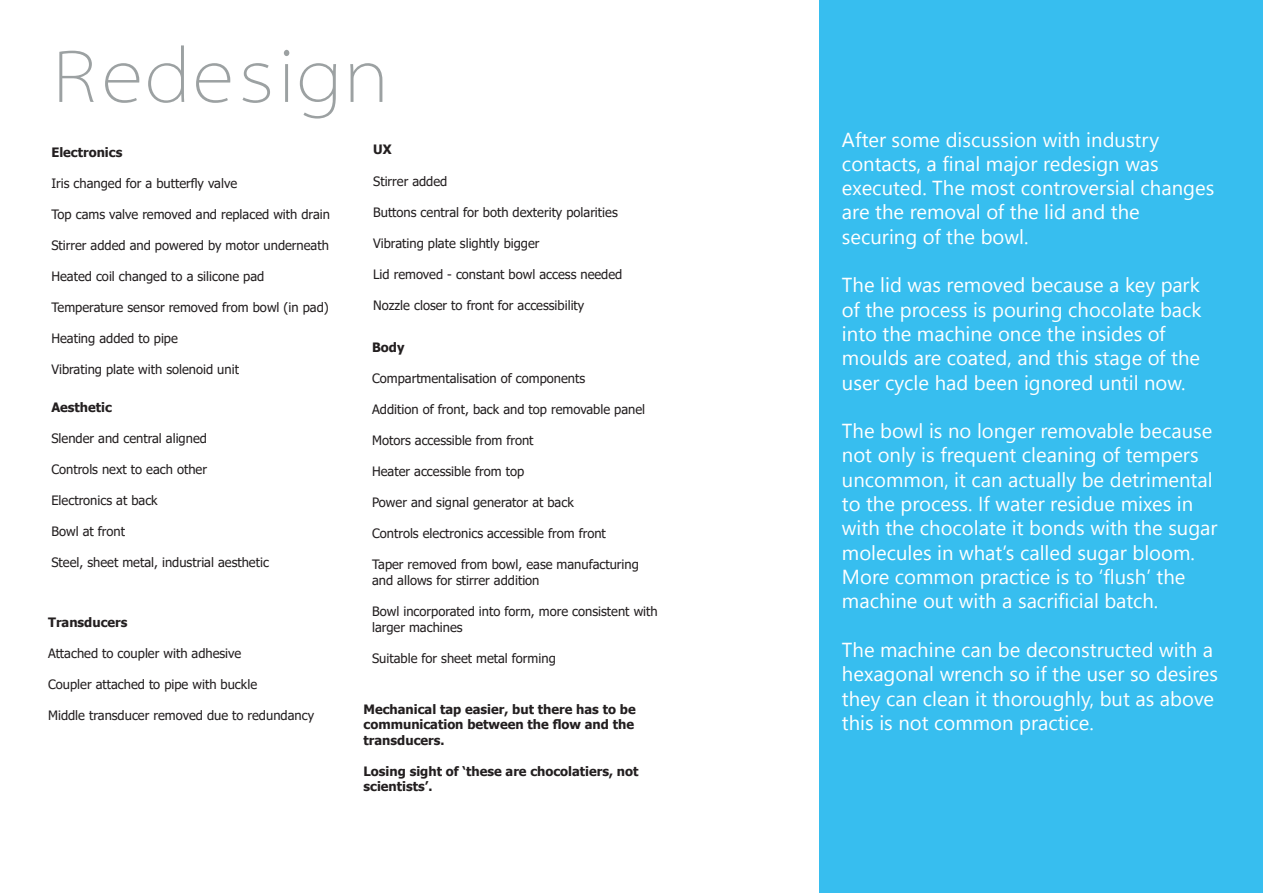
<style>
.page{position:relative;width:1263px;height:893px;background:#fff}
.page>*{position:absolute;margin:0;border:0;box-sizing:border-box;transform-origin:0 0}
.t1{font:71.7px "Myriad CAD";letter-spacing:-.01em;color:#9ca1a2}
.t2{font:20.25px "Segoe UI Symbol";color:#fff}
.t3{font:12.9px/15.5px "Tahoma";color:#231f20}
.t4{font:700 12.9px/15.5px "Tahoma";color:#231f20}
</style>
<div class="page">
<div style="left:820px;top:0;width:443px;height:893px;background:#37beef"></div>
<p class="t1" style="left:48px;top:35px;width:343px">Redesign</p>
<p class="t4" style="left:51px;top:145px;width:72px">Electronics</p>
<p class="t3" style="left:51px;top:176px;width:187px">Iris changed for a butterfly valve</p>
<p class="t3" style="left:51px;top:207px;width:280px">Top cams valve removed and replaced with drain</p>
<p class="t3" style="left:51px;top:238px;width:279px">Stirrer added and powered by motor underneath</p>
<p class="t3" style="left:51px;top:269px;width:214px">Heated coil changed to a silicone pad</p>
<p class="t3" style="left:51px;top:300px;width:279px">Temperature sensor removed from bowl (in pad)</p>
<p class="t3" style="left:51px;top:331px;width:128px">Heating added to pipe</p>
<p class="t3" style="left:51px;top:362px;width:189px">Vibrating plate with solenoid unit</p>
<p class="t4" style="left:51px;top:400px;width:62px">Aesthetic</p>
<p class="t3" style="left:51px;top:431px;width:157px">Slender and central aligned</p>
<p class="t3" style="left:51px;top:462px;width:157px">Controls next to each other</p>
<p class="t3" style="left:51px;top:493px;width:108px">Electronics at back</p>
<p class="t3" style="left:51px;top:524px;width:75px">Bowl at front</p>
<p class="t3" style="left:51px;top:555px;width:219px">Steel, sheet metal, industrial aesthetic</p>
<p class="t4" style="left:48px;top:615px;width:81px">Transducers</p>
<p class="t3" style="left:48px;top:646px;width:195px">Attached to coupler with adhesive</p>
<p class="t3" style="left:48px;top:677px;width:211px">Coupler attached to pipe with buckle</p>
<p class="t3" style="left:48px;top:708px;width:267px">Middle transducer removed due to redundancy</p>
<p class="t4" style="left:373px;top:143px;width:20px">UX</p>
<p class="t3" style="left:373px;top:174px;width:76px">Stirrer added</p>
<p class="t3" style="left:373px;top:205px;width:246px">Buttons central for both dexterity polarities</p>
<p class="t3" style="left:373px;top:236px;width:168px">Vibrating plate slightly bigger</p>
<p class="t3" style="left:373px;top:267px;width:251px">Lid removed - constant bowl access needed</p>
<p class="t3" style="left:373px;top:298px;width:213px">Nozzle closer to front for accessibility</p>
<p class="t4" style="left:372px;top:340px;width:34px">Body</p>
<p class="t3" style="left:372px;top:372px;width:215px">Compartmentalisation of components</p>
<p class="t3" style="left:372px;top:403px;width:275px">Addition of front, back and top removable panel</p>
<p class="t3" style="left:372px;top:434px;width:163px">Motors accessible from front</p>
<p class="t3" style="left:372px;top:465px;width:154px">Heater accessible from top</p>
<p class="t3" style="left:372px;top:496px;width:203px">Power and signal generator at back</p>
<p class="t3" style="left:372px;top:527px;width:235px">Controls electronics accessible from front</p>
<p class="t3" style="left:372px;top:558px;width:268px">Taper removed from bowl, ease manufacturing and allows for stirrer addition</p>
<p class="t3" style="left:372px;top:604px;width:287px">Bowl incorporated into form, more consistent with larger machines</p>
<p class="t3" style="left:372px;top:651px;width:185px">Suitable for sheet metal forming</p>
<p class="t4" style="left:364px;top:702px;width:274px">Mechanical tap easier, but there has to be communication between the flow and the transducers.</p>
<p class="t4" style="left:364px;top:764px;width:277px">Losing sight of ‘these are chocolatiers, not scientists’.</p>
<p class="t2" style="left:862px;top:128px;width:52px">▼ ▲□</p>
<p class="t2" style="left:962px;top:128px;width:180px">▲ ◆▲▲ □■ ▼ ■ ◆▲▼</p>
<p class="t2" style="left:851px;top:152px;width:67px">□■▼ ▼▲</p>
<p class="t2" style="left:988px;top:176px;width:149px">□▲▼ □■▼ □❖ ▲ ●</p>
<p class="t2" style="left:944px;top:201px;width:74px">□❖ ● □ ▼</p>
<p class="t2" style="left:1044px;top:201px;width:75px">● ■ ▼</p>
<p class="t2" style="left:842px;top:225px;width:113px">▲ ◆■ □ ▼</p>
<p class="t2" style="left:918px;top:298px;width:134px">□ ▲▲ ▲ □◆ ■</p>
<p class="t2" style="left:1089px;top:298px;width:57px">□□●▼</p>
<p class="t2" style="left:847px;top:322px;width:44px">■▼□ ▼</p>
<p class="t2" style="left:970px;top:322px;width:52px">■ □■</p>
<p class="t2" style="left:1047px;top:322px;width:61px">▼ ■▲</p>
<p class="t2" style="left:859px;top:346px;width:50px">□◆● ▲</p>
<p class="t2" style="left:1028px;top:346px;width:83px">■ ▼ ▲ ▲▼</p>
<p class="t2" style="left:914px;top:371px;width:6px">●</p>
<p class="t2" style="left:1007px;top:371px;width:59px">■ ■□</p>
<p class="t2" style="left:1099px;top:371px;width:70px">◆■▼ ● ■□</p>
<p class="t2" style="left:892px;top:419px;width:115px">□ ● ▲ ■□ ●□■</p>
<p class="t2" style="left:1075px;top:419px;width:50px">□❖ ●</p>
<p class="t2" style="left:842px;top:444px;width:94px">■□▼ □■● ▲</p>
<p class="t2" style="left:964px;top:444px;width:170px">❑◆ ■▼ ● ■■ □ ▼</p>
<p class="t2" style="left:842px;top:468px;width:46px">◆■ □</p>
<p class="t2" style="left:921px;top:468px;width:147px">□■ ▼ ■ ▼◆ ●●</p>
<p class="t2" style="left:1132px;top:468px;width:82px">▼ ■▼●</p>
<p class="t2" style="left:842px;top:492px;width:32px">▼□ ▼</p>
<p class="t2" style="left:919px;top:492px;width:50px">□ ▲▲</p>
<p class="t2" style="left:1020px;top:492px;width:86px">▼ ▲ ◆</p>
<p class="t2" style="left:941px;top:517px;width:202px">□□●▼ ▼ □■▲ ▼ ▼</p>
<p class="t2" style="left:859px;top:541px;width:96px">□● ◆● ▲ ■</p>
<p class="t2" style="left:995px;top:541px;width:55px">▼▲ ●●</p>
<p class="t2" style="left:1144px;top:541px;width:30px">●□□</p>
<p class="t2" style="left:1018px;top:565px;width:146px">▼ ▲ ▼□ ●◆▲ ▼</p>
<p class="t2" style="left:895px;top:589px;width:91px">■ □◆▼ ▼</p>
<p class="t2" style="left:1058px;top:638px;width:75px">□■▲▼ ◆ ▼</p>
<p class="t2" style="left:895px;top:662px;width:40px">□■ ●</p>
<p class="t2" style="left:972px;top:662px;width:89px">■ ▲□ ▼</p>
<p class="t2" style="left:1087px;top:662px;width:65px">◆▲ ▲□</p>
<p class="t2" style="left:906px;top:687px;width:177px">■ ● ■ ▼ ▼□□◆ ●</p>
<p class="t2" style="left:1111px;top:687px;width:44px">◆▼ ▲</p>
<p class="t2" style="left:842px;top:711px;width:115px">▼ ▲ ▲ ■□▼ □</p>
</div>
